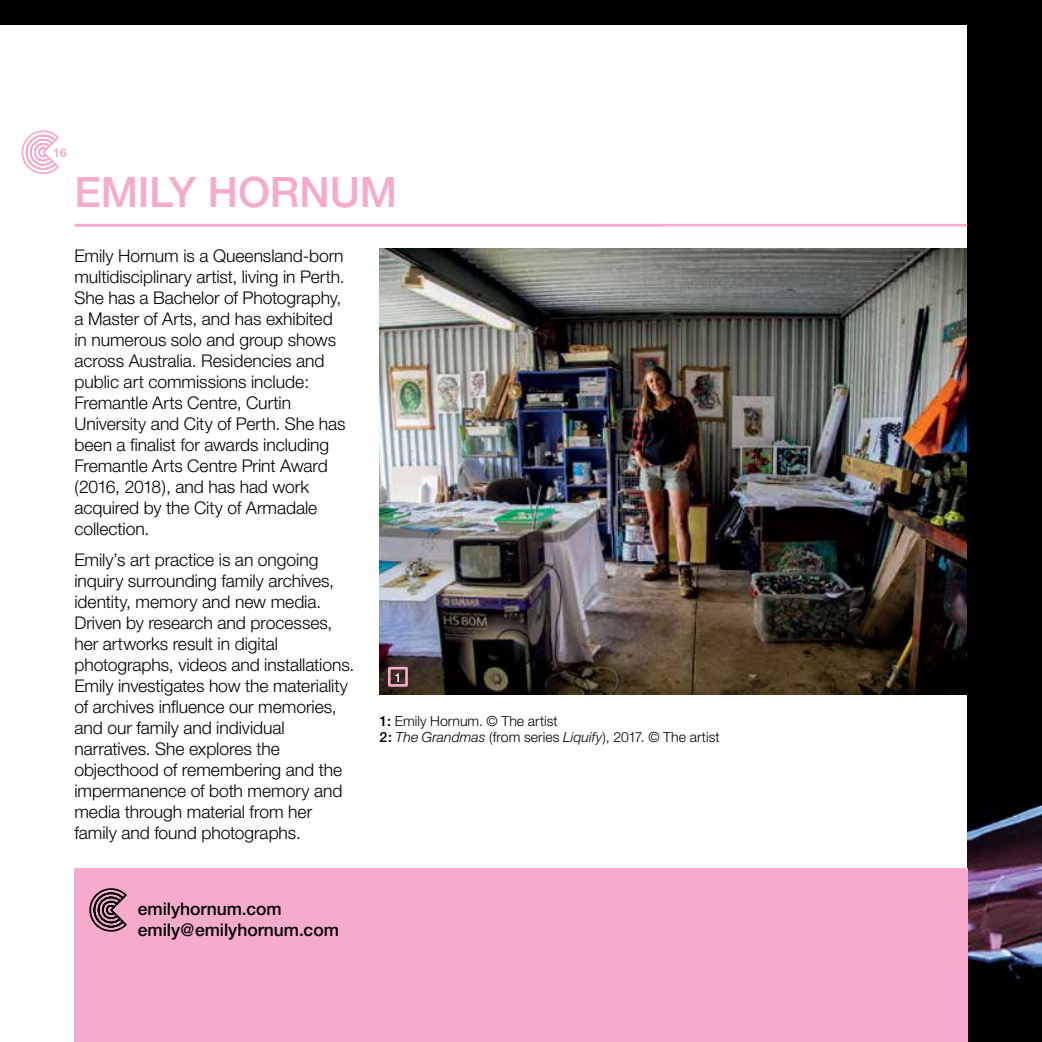
<style>
.page{position:relative;width:1042px;height:1042px;background:#fff}
.page>*{position:absolute;margin:0;border:0;box-sizing:border-box;transform-origin:0 0}
.t1{font:500 42px "Helvetica Neue";letter-spacing:-.005em;color:#f6abcc}
.t2{font:300 17.5px/21px "Helvetica Neue";letter-spacing:-.005em;color:#000}
.t3{font:500 17.5px/21px "Helvetica Neue";letter-spacing:-.005em;color:#000}
.t4{font:300 14px/16.8px "Helvetica Neue";letter-spacing:.005em;color:#000}
.t5{font:700 12.25px "Helvetica Neue";color:#f6abcc}
.t6{font:500 12.25px "Helvetica Neue";color:#fff}
.s1{font-weight:500}
.s2{font-style:italic}
</style>
<div class="page">
<svg style="left:21px;top:130px;width:38px;height:44px"></svg>
<div style="left:0;top:0;width:967px;height:25px;background:#000"></div>
<img style="left:379px;top:249px;width:588px;height:445px">
<img style="left:967px;top:0;width:75px;height:1042px">
<div style="left:74px;top:868px;width:893px;height:174px;background:#f6abcc"></div>
<svg style="left:89px;top:888px;width:38px;height:44px"></svg>
<hr style="left:76px;top:224px;width:890px;height:2px;background:#f6abcc">
<div style="left:388px;top:667px;width:20px;height:20px;border:3px solid #f6abcc"></div>
<p class="t5" style="left:53px;top:145px;width:15px">16</p>
<h1 class="t1" style="left:74px;top:167px;width:324px">EMILY HORNUM</h1>
<p class="t2" style="left:74px;top:245px;width:273px">Emily Hornum is a Queensland-born multidisciplinary artist, living in Perth.<br>She has a Bachelor of Photography, a Master of Arts, and has exhibited in numerous solo and group shows across Australia. Residencies and public art commissions include:<br>Fremantle Arts Centre, Curtin<br>University and City of Perth. She has been a finalist for awards including<br>Fremantle Arts Centre Print Award (2016, 2018), and has had work acquired by the City of Armadale collection.</p>
<p class="t2" style="left:74px;top:549px;width:281px">Emily’s art practice is an ongoing inquiry surrounding family archives, identity, memory and new media.<br>Driven by research and processes, her artworks result in digital photographs, videos and installations.<br>Emily investigates how the materiality of archives influence our memories, and our family and individual narratives. She explores the objecthood of remembering and the impermanence of both memory and media through material from her family and found photographs.</p>
<p class="t6" style="left:395px;top:670px;width:8px">1</p>
<p class="t4" style="left:379px;top:712px;width:341px"><span class="s1">1:</span> Emily Hornum. © The artist<br><span class="s1">2:</span> <span class="s2">The Grandmas</span> (from series <span class="s2">Liquify</span>), 2017. © The artist</p>
<p class="t3" style="left:138px;top:898px;width:202px">emilyhornum.com emily@emilyhornum.com</p>
</div>
